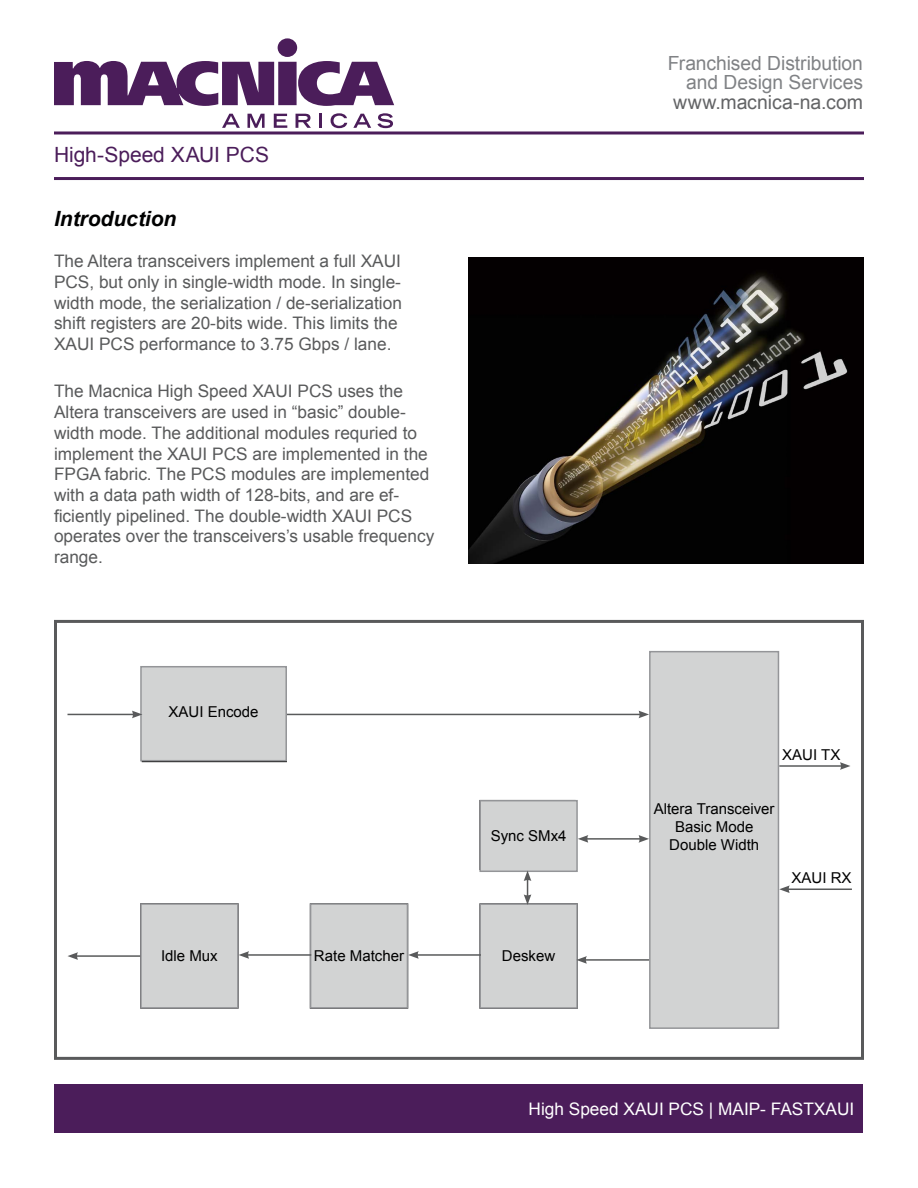
<style>
.page{position:relative;width:918px;height:1188px;background:#fff}
.page>*{position:absolute;margin:0;border:0;box-sizing:border-box;transform-origin:0 0}
.t1{font:21px "Arial";letter-spacing:-.005em;color:#4b1d5a}
.t2{font:italic 700 21px "Arial";color:#000101}
.t3{font:19.5px/19.5px "Arial";letter-spacing:-.005em;color:#808285;text-align:right}
.t4{font:19.5px "Arial";letter-spacing:-.005em;color:#636466}
.t5{font:17.25px/20.7px "Arial";color:#595a5b}
.t6{font:17.25px "Arial";color:#fff}
.t7{font:15px/18px "Arial";color:#000;text-align:center}
</style>
<div class="page">
<div style="left:54px;top:1084px;width:808px;height:49px;background:#4b1d5a"></div>
<div style="left:649px;top:651px;width:130px;height:378px;background:#d2d3d3;border:2px solid #949598"></div>
<div style="left:141px;top:667px;width:145px;height:94px;background:#d2d3d3"></div>
<div style="left:140px;top:666px;width:147px;height:95px;border:2px solid #949598"></div>
<div style="left:480px;top:801px;width:97px;height:70px;background:#d2d3d3"></div>
<div style="left:479px;top:800px;width:99px;height:72px;border:2px solid #949598"></div>
<div style="left:480px;top:904px;width:97px;height:104px;background:#d2d3d3"></div>
<div style="left:479px;top:903px;width:99px;height:106px;border:2px solid #949598"></div>
<div style="left:311px;top:904px;width:96px;height:104px;background:#d2d3d3"></div>
<div style="left:310px;top:903px;width:98px;height:106px;border:2px solid #949598"></div>
<div style="left:141px;top:904px;width:97px;height:104px;background:#d2d3d3"></div>
<div style="left:140px;top:903px;width:99px;height:106px;border:2px solid #949598"></div>
<hr style="left:287px;top:714px;width:354px;height:1px;background:#595a5b">
<svg style="left:639px;top:711px;width:10px;height:7px"></svg>
<hr style="left:586px;top:838px;width:55px;height:2px;background:#595a5b">
<svg style="left:578px;top:835px;width:10px;height:8px"></svg>
<svg style="left:639px;top:835px;width:10px;height:8px"></svg>
<svg style="left:524px;top:871px;width:7px;height:34px"></svg>
<hr style="left:585px;top:959px;width:64px;height:2px;background:#595a5b">
<svg style="left:576px;top:956px;width:11px;height:8px"></svg>
<hr style="left:787px;top:889px;width:65px;height:1px;background:#595a5b">
<svg style="left:779px;top:885px;width:11px;height:8px"></svg>
<hr style="left:76px;top:955px;width:64px;height:2px;background:#595a5b">
<svg style="left:68px;top:952px;width:10px;height:8px"></svg>
<hr style="left:779px;top:765px;width:63px;height:2px;background:#595a5b">
<svg style="left:840px;top:762px;width:10px;height:8px"></svg>
<hr style="left:68px;top:714px;width:66px;height:1px;background:#595a5b">
<svg style="left:132px;top:711px;width:10px;height:7px"></svg>
<hr style="left:416px;top:954px;width:65px;height:2px;background:#595a5b">
<svg style="left:408px;top:951px;width:11px;height:8px"></svg>
<hr style="left:247px;top:954px;width:64px;height:2px;background:#595a5b">
<svg style="left:239px;top:951px;width:10px;height:8px"></svg>
<div style="left:54px;top:620px;width:810px;height:440px;border:3px solid #595a5b"></div>
<hr style="left:54px;top:131px;width:810px;height:3px;background:#4b1d5a">
<hr style="left:54px;top:177px;width:810px;height:3px;background:#4b1d5a">
<svg style="left:54px;top:38px;width:340px;height:68px"></svg>
<svg style="left:222px;top:114px;width:18px;height:14px"></svg>
<svg style="left:247px;top:114px;width:18px;height:14px"></svg>
<svg style="left:274px;top:114px;width:13px;height:14px"></svg>
<svg style="left:296px;top:114px;width:15px;height:14px"></svg>
<hr style="left:319px;top:114px;width:3px;height:14px;background:#4b1d5a">
<svg style="left:331px;top:113px;width:16px;height:15px"></svg>
<svg style="left:353px;top:114px;width:18px;height:14px"></svg>
<svg style="left:377px;top:113px;width:16px;height:15px"></svg>
<img style="left:468px;top:257px;width:396px;height:306px">
<p class="t1" style="left:54px;top:141px;width:217px">High-Speed XAUI PCS</p>
<p class="t2" style="left:54px;top:205px;width:124px">Introduction</p>
<p class="t5" style="left:54px;top:251px;width:350px">The Altera transceivers implement a full XAUI PCS, but only in single-width mode. In single&shy;width mode, the serialization / de-serialization shift registers are 20-bits wide. This limits the XAUI PCS performance to 3.75 Gbps / lane.</p>
<p class="t5" style="left:54px;top:381px;width:382px">The Macnica High Speed XAUI PCS uses the Altera transceivers are used in “basic” double&shy;width mode. The additional modules requried to implement the XAUI PCS are implemented in the FPGA fabric. The PCS modules are implemented with a data path width of 128-bits, and are ef&shy;ficiently pipelined. The double-width XAUI PCS operates over the transceivers’s usable frequency range.</p>
<p class="t7" style="left:169px;top:703px;width:92px">XAUI Encode</p>
<p class="t7" style="left:491px;top:827px;width:77px">Sync SMx4</p>
<p class="t7" style="left:161px;top:947px;width:58px">Idle Mux</p>
<p class="t7" style="left:314px;top:947px;width:92px">Rate Matcher</p>
<p class="t7" style="left:502px;top:947px;width:55px">Deskew</p>
<p class="t3" style="left:668px;top:53px;width:197px">Franchised Distribution and Design Services</p>
<p class="t4" style="left:673px;top:89px;width:192px">www.macnica-na.com</p>
<p class="t7" style="left:782px;top:746px;width:60px">XAUI TX</p>
<p class="t7" style="left:654px;top:800px;width:122px">Altera Transceiver<br>Basic Mode<br>Double Width</p>
<p class="t7" style="left:792px;top:869px;width:62px">XAUI RX</p>
<p class="t6" style="left:529px;top:1098px;width:327px">High Speed XAUI PCS | MAIP- FASTXAUI</p>
</div>
